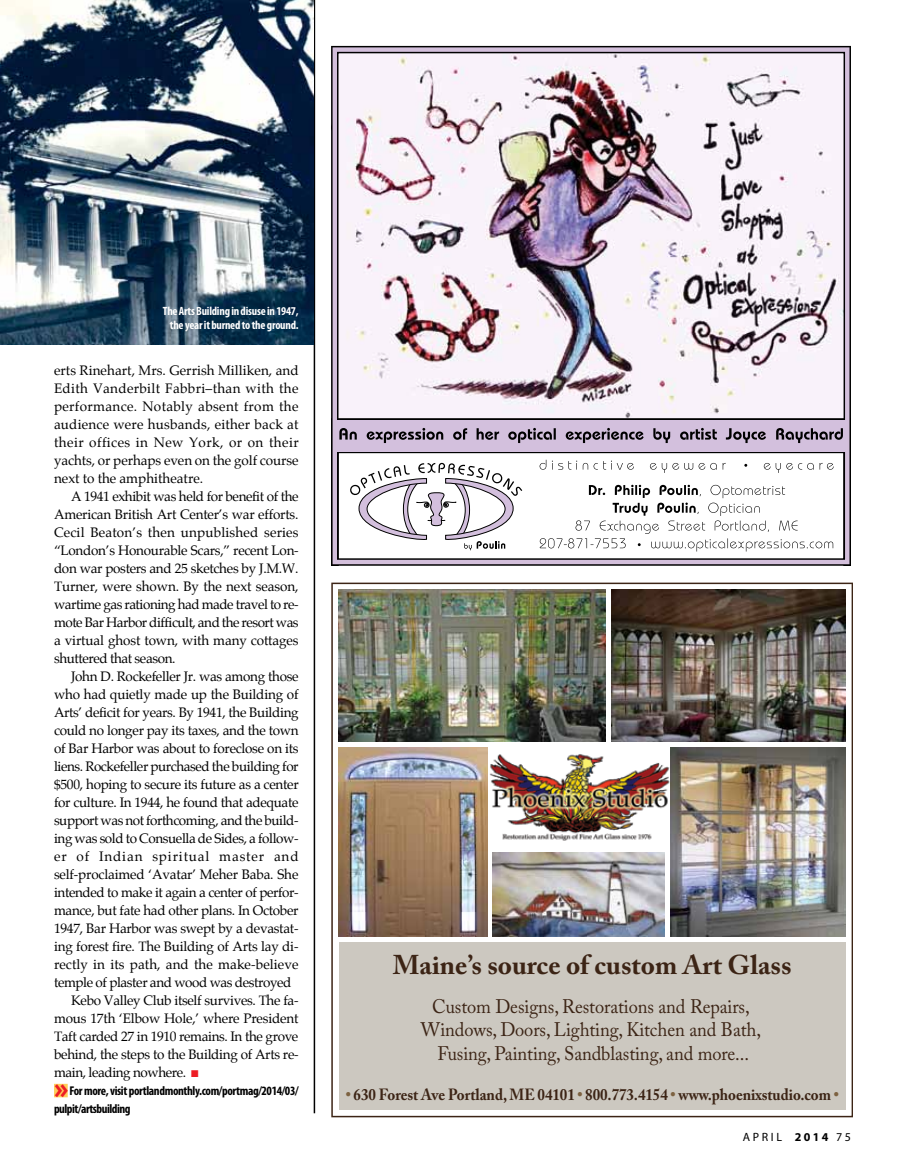
<style>
.page{position:relative;width:905px;height:1175px;background:#fff}
.page>*{position:absolute;margin:0;border:0;box-sizing:border-box;transform-origin:0 0}
.t1{font:700 27px "Adobe Caslon Pro";color:#3c2415}
.t2{font:19.5px/23.4px "Adobe Caslon Pro";letter-spacing:-.005em;color:#3c2415;text-align:center;scale:.94 1}
.t3{font:700 16.2px "Adobe Caslon Pro";letter-spacing:-.005em;color:#3c2415;scale:.93 1}
.t4{font:13.5px/18px "Palatino";letter-spacing:-.025em;color:#000;text-align:justify}
.t5{font:13.5px "Palatino";letter-spacing:.005em;color:#000}
.t6{font:13.5px "Palatino";letter-spacing:.065em;color:#000}
.t7{font:700 condensed 12.75px/18px "Myriad Pro";letter-spacing:-.03em;color:#000}
.t8{font:700 condensed 12px/14.2px "Myriad Pro";letter-spacing:-.02em;color:#fff;text-align:center}
.t9{font:12px "Myriad Pro";letter-spacing:.22em;color:#000}
.s1{color:#ed1d24}
.s2{font-family:"Meta";font-stretch:normal;font-size:21px;color:#ed1d24}
.s3{color:#7d6241}
.s4{font-weight:700}
</style>
<div class="page">
<img style="left:339px;top:54px;width:504px;height:364px">
<svg style="left:339px;top:451px;width:504px;height:101px"></svg>
<div style="left:331px;top:46px;width:520px;height:519px;border:7px solid #000"></div>
<div style="left:332px;top:47px;width:517px;height:517px;border:4px solid #d3bfdb"></div>
<svg style="left:349px;top:463px;width:173px;height:87px"></svg>
<div style="left:336px;top:420px;width:510px;height:31px;background:#d3c0dd"></div>
<svg style="left:339px;top:428px;width:503px;height:15px"></svg>
<svg style="left:539px;top:485px;width:294px;height:66px"></svg>
<svg style="left:539px;top:460px;width:294px;height:13px"></svg>
<img style="left:331px;top:582px;width:521px;height:535px">
<hr style="left:314px;top:0;width:1px;height:1113px;background:#000">
<div style="left:54px;top:1083px;width:14px;height:14px;background:#ffcd5b"></div>
<img style="left:0;top:0;width:314px;height:344px">
<p class="t8" style="left:163px;top:303px;width:137px">The Arts Building in disuse in 1947, the year it burned to the ground.</p>
<p class="t4" style="left:54px;top:361px;width:246px">erts Rinehart, Mrs. Gerrish Milliken, and Edith Vanderbilt Fabbri–than with the performance. Notably absent from the audience were husbands, either back at their offices in New York, or on their yachts, or perhaps even on the golf course next to the amphitheatre.</p>
<p class="t4" style="left:54px;top:487px;width:246px;text-indent:17px">A 1941 exhibit was held for benefit of the American British Art Center’s war efforts.<br>Cecil Beaton’s then unpublished series “London’s Honourable Scars,” recent Lon&shy;don war posters and 25 sketches by J.M.W.<br>Turner, were shown. By the next season, wartime gas rationing had made travel to re&shy;mote Bar Harbor difficult, and the resort was a virtual ghost town, with many cottages shuttered that season.</p>
<p class="t4" style="left:71px;top:667px;width:229px">John D. Rockefeller Jr. was among those</p>
<p class="t4" style="left:54px;top:685px;width:246px">who had quietly made up the Building of</p>
<p class="t4" style="left:54px;top:703px;width:246px">Arts’ deficit for years. By 1941, the Building</p>
<p class="t4" style="left:54px;top:721px;width:246px">could no longer pay its taxes, and the town</p>
<p class="t4" style="left:54px;top:739px;width:246px">of Bar Harbor was about to foreclose on its</p>
<p class="t4" style="left:54px;top:757px;width:246px">liens. Rockefeller purchased the building for</p>
<p class="t4" style="left:54px;top:775px;width:246px">$500, hoping to secure its future as a center</p>
<p class="t4" style="left:54px;top:793px;width:246px">for culture. In 1944, he found that adequate</p>
<p class="t4" style="left:54px;top:811px;width:246px">support was not forthcoming, and the build-</p>
<p class="t4" style="left:54px;top:829px;width:246px">ing was sold to Consuella de Sides, a follow-</p>
<p class="t6" style="left:54px;top:845px;width:246px">er of Indian spiritual master and</p>
<p class="t4" style="left:54px;top:865px;width:246px">self-proclaimed ‘Avatar’ Meher Baba. She</p>
<p class="t4" style="left:54px;top:883px;width:246px">intended to make it again a center of perfor-</p>
<p class="t4" style="left:54px;top:901px;width:246px">mance, but fate had other plans. In October</p>
<p class="t4" style="left:54px;top:919px;width:246px">1947, Bar Harbor was swept by a devastat-</p>
<p class="t4" style="left:54px;top:937px;width:246px">ing forest fire. The Building of Arts lay di-</p>
<p class="t5" style="left:54px;top:953px;width:246px">rectly in its path, and the make-believe</p>
<p class="t4" style="left:54px;top:973px;width:239px">temple of plaster and wood was destroyed</p>
<p class="t4" style="left:71px;top:991px;width:229px">Kebo Valley Club itself survives. The fa-</p>
<p class="t4" style="left:54px;top:1009px;width:246px">mous 17th ‘Elbow Hole,’ where President</p>
<p class="t4" style="left:54px;top:1027px;width:246px">Taft carded 27 in 1910 remains. In the grove</p>
<p class="t4" style="left:54px;top:1045px;width:246px">behind, the steps to the Building of Arts re-</p>
<p class="t4" style="left:54px;top:1063px;width:146px">main, leading nowhere. <span class="s1">■</span></p>
<p class="t7" style="left:54px;top:1081px;width:246px"><span class="s2">&gt;&gt;</span> For more, visit portlandmonthly.com/portmag/2014/03/ pulpit/artsbuilding</p>
<h1 class="t1" style="left:393px;top:949px;width:400px">Maine’s source of custom Art Glass</h1>
<h2 class="t2" style="left:421px;top:994px;width:363px">Custom Designs, Restorations and Repairs,<br>Windows, Doors, Lighting, Kitchen and Bath,<br>Fusing, Painting, Sandblasting, and more...</h2>
<p class="t3" style="left:346px;top:1084px;width:531px"><span class="s3">•</span> 630 Forest Ave Portland, ME 04101 <span class="s3">•</span> 800.773.4154 <span class="s3">•</span> www.phoenixstudio.com <span class="s3">•</span></p>
<p class="t9" style="left:742px;top:1129px;width:110px">April <span class="s4">2014</span> 75</p>
</div>
